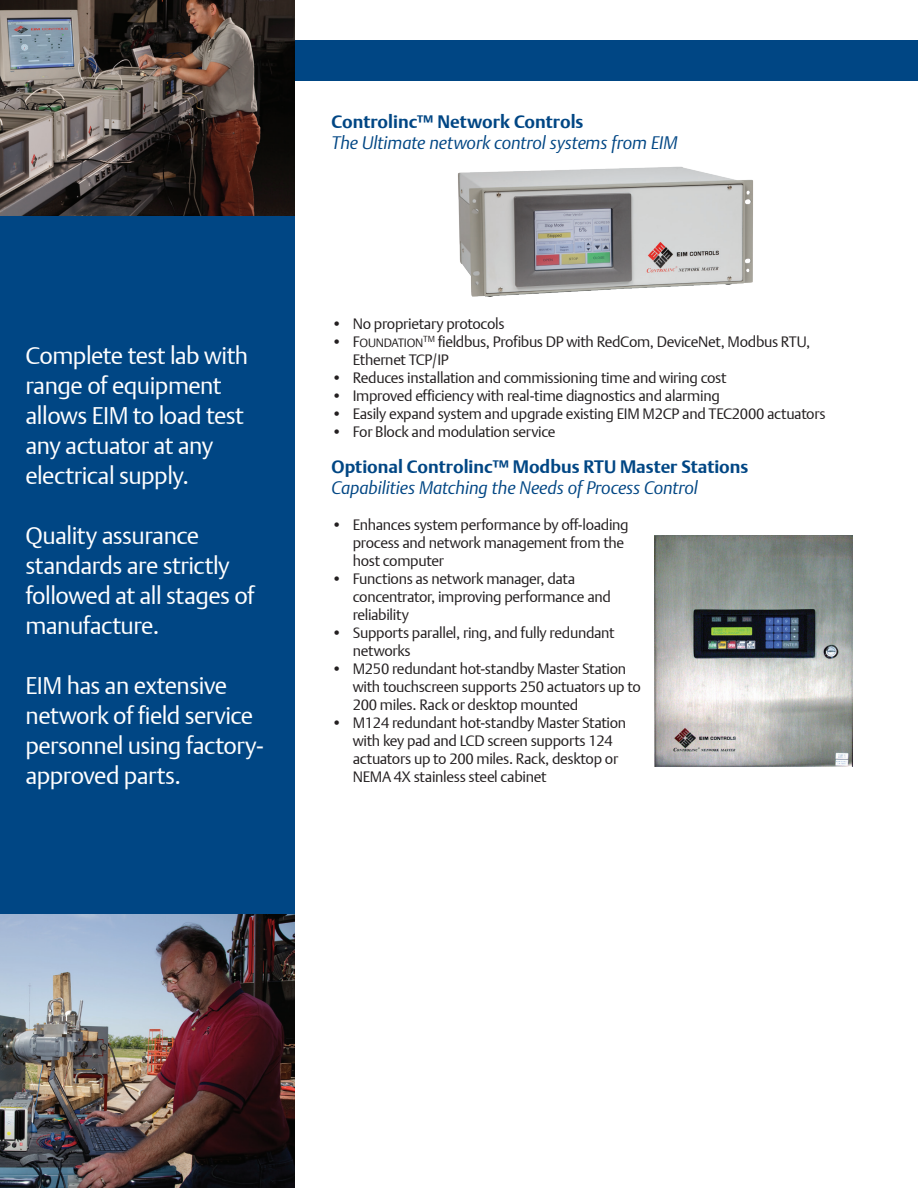
<style>
.page{position:relative;width:918px;height:1188px;background:#fff}
.page>*{position:absolute;margin:0;border:0;box-sizing:border-box;transform-origin:0 0}
.t1{font:24px/30px "DTL Argo T Light";letter-spacing:-.02em;color:#fff}
.Article_header{font:italic 300 18px "DTL Argo T";letter-spacing:-.005em;color:#004684}
.Article_header-2{font:700 18px "DTL Argo T";color:#004684}
.t2{font:15px/18px "DTL Argo T Light";letter-spacing:-.02em;color:#231f20}
.s1{font-size:12px}
</style>
<div class="page">
<div style="left:0;top:0;width:294px;height:1188px;background:#004684"></div>
<div style="left:0;top:40px;width:918px;height:41px;background:#004684"></div>
<img style="left:0;top:0;width:294px;height:216px">
<img style="left:0;top:915px;width:294px;height:273px">
<img style="left:458px;top:166px;width:295px;height:131px">
<img style="left:655px;top:535px;width:197px;height:232px">
<p class="t1" style="left:26px;top:341px;width:224px">Complete test lab with range of equipment allows EIM to load test any actuator at any electrical supply.</p>
<p class="t1" style="left:26px;top:521px;width:231px">Quality assurance standards are strictly followed at all stages of manufacture.</p>
<p class="t1" style="left:26px;top:671px;width:240px">EIM has an extensive network of field service personnel using factory&shy;approved parts.</p>
<p class="Article_header-2" style="left:332px;top:111px;width:254px">Controlinc™ Network Controls</p>
<p class="Article_header" style="left:332px;top:132px;width:347px">The Ultimate network control systems from EIM</p>
<p class="t2" style="left:332px;top:315px;width:175px">• No proprietary protocols</p>
<p class="t2" style="left:353px;top:333px;width:459px;text-indent:-21px">• F<span class="s1">OUNDATION</span><sup>TM</sup> fieldbus, Profibus DP with RedCom, DeviceNet, Modbus RTU,<br>Ethernet TCP/IP</p>
<p class="t2" style="left:332px;top:369px;width:397px">• Reduces installation and commissioning time and wiring cost</p>
<p class="t2" style="left:332px;top:387px;width:390px">• Improved efficiency with real-time diagnostics and alarming</p>
<p class="t2" style="left:332px;top:405px;width:496px">• Easily expand system and upgrade existing EIM M2CP and TEC2000 actuators</p>
<p class="t2" style="left:332px;top:423px;width:226px">• For Block and modulation service</p>
<p class="Article_header-2" style="left:332px;top:456px;width:418px">Optional Controlinc™ Modbus RTU Master Stations</p>
<p class="Article_header" style="left:332px;top:477px;width:368px">Capabilities Matching the Needs of Process Control</p>
<p class="t2" style="left:353px;top:516px;width:278px;text-indent:-21px">• Enhances system performance by off-loading process and network management from the host computer</p>
<p class="t2" style="left:353px;top:570px;width:260px;text-indent:-21px">• Functions as network manager, data concentrator, improving performance and reliability</p>
<p class="t2" style="left:353px;top:624px;width:263px;text-indent:-21px">• Supports parallel, ring, and fully redundant networks</p>
<p class="t2" style="left:353px;top:660px;width:290px;text-indent:-21px">• M250 redundant hot-standby Master Station with touchscreen supports 250 actuators up to<br>200 miles. Rack or desktop mounted</p>
<p class="t2" style="left:353px;top:714px;width:275px;text-indent:-21px">• M124 redundant hot-standby Master Station with key pad and LCD screen supports 124 actuators up to 200 miles. Rack, desktop or NEMA 4X stainless steel cabinet</p>
</div>
